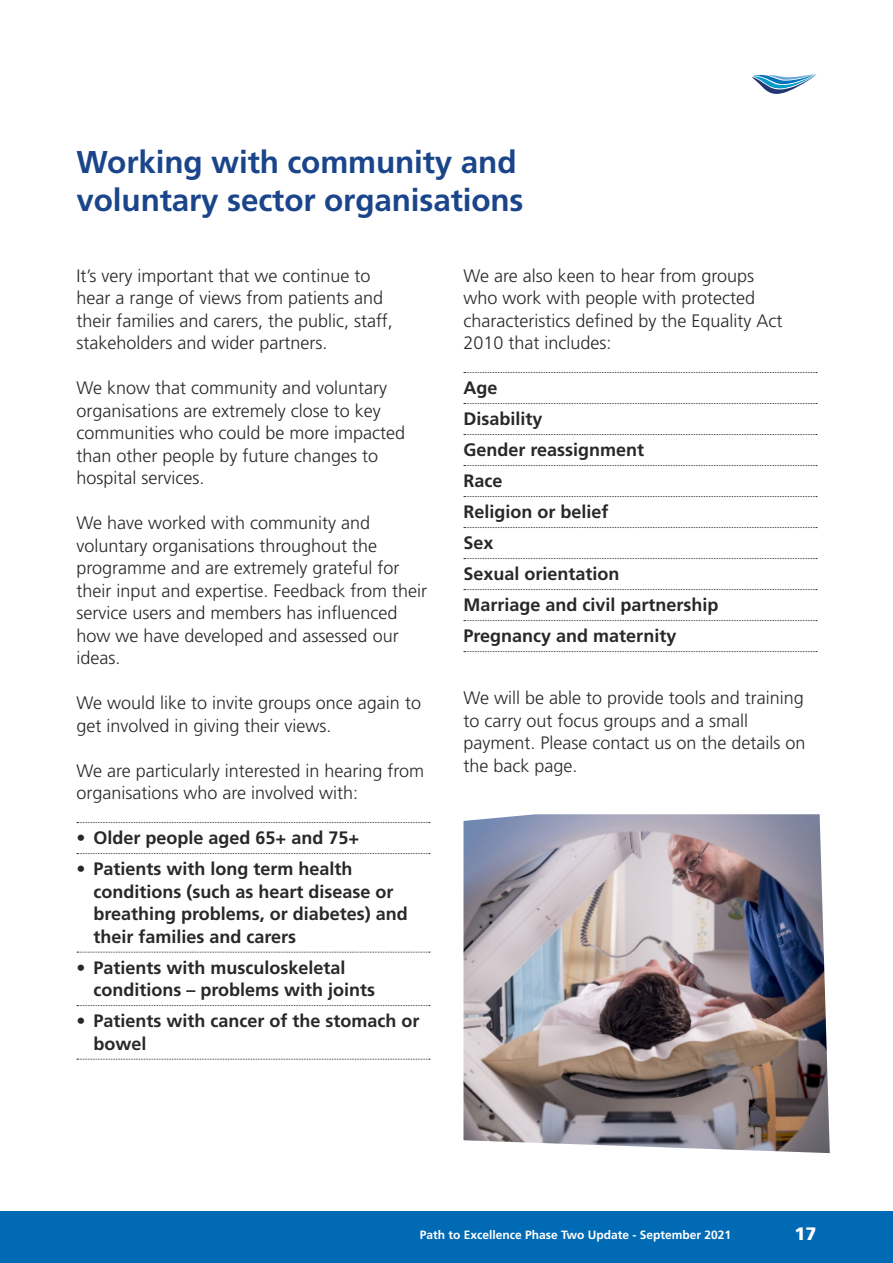
<style>
.page{position:relative;width:893px;height:1263px;background:#fff}
.page>*{position:absolute;margin:0;border:0;box-sizing:border-box;transform-origin:0 0}
.Heading_2{font:700 31.5px/37.8px "Frutiger";letter-spacing:-.005em;color:#1a458a}
.Body{font:300 18px/22.5px "Frutiger";color:#282827}
.Bullets{font:700 18px/22.5px "Frutiger";color:#282827}
.t1{font:900 18px "Frutiger";color:#fff}
.Body-2{font:700 12px "Frutiger";color:#fff}
</style>
<div class="page">
<div style="left:0;top:1212px;width:893px;height:51px;background:#006ab4"></div>
<svg style="left:77px;top:822px;width:353px;height:1px"></svg>
<svg style="left:77px;top:853px;width:353px;height:1px"></svg>
<svg style="left:77px;top:952px;width:353px;height:1px"></svg>
<svg style="left:77px;top:1005px;width:353px;height:1px"></svg>
<svg style="left:77px;top:1059px;width:353px;height:1px"></svg>
<svg style="left:464px;top:372px;width:353px;height:1px"></svg>
<svg style="left:464px;top:403px;width:353px;height:1px"></svg>
<svg style="left:464px;top:434px;width:353px;height:1px"></svg>
<svg style="left:464px;top:465px;width:353px;height:1px"></svg>
<svg style="left:464px;top:496px;width:353px;height:1px"></svg>
<svg style="left:464px;top:527px;width:353px;height:1px"></svg>
<svg style="left:464px;top:558px;width:353px;height:1px"></svg>
<svg style="left:464px;top:589px;width:353px;height:1px"></svg>
<svg style="left:464px;top:620px;width:353px;height:1px"></svg>
<svg style="left:464px;top:651px;width:353px;height:1px"></svg>
<svg style="left:752px;top:74px;width:65px;height:20px"></svg>
<img style="left:463px;top:814px;width:367px;height:339px">
<p class="Heading_2" style="left:77px;top:143px;width:448px">Working with community and voluntary sector organisations</p>
<p class="Body" style="left:77px;top:264px;width:318px">It’s very important that we continue to hear a range of views from patients and their families and carers, the public, staff, stakeholders and wider partners.</p>
<p class="Body" style="left:77px;top:377px;width:330px">We know that community and voluntary organisations are extremely close to key communities who could be more impacted than other people by future changes to hospital services.</p>
<p class="Body" style="left:77px;top:512px;width:352px">We have worked with community and voluntary organisations throughout the programme and are extremely grateful for their input and expertise. Feedback from their service users and members has influenced how we have developed and assessed our ideas.</p>
<p class="Body" style="left:77px;top:692px;width:346px">We would like to invite groups once again to get involved in giving their views.</p>
<p class="Body" style="left:77px;top:759px;width:349px">We are particularly interested in hearing from organisations who are involved with:</p>
<p class="Bullets" style="left:77px;top:826px;width:284px">• Older people aged 65+ and 75+</p>
<p class="Bullets" style="left:94px;top:857px;width:316px;text-indent:-17px">• Patients with long term health conditions (such as heart disease or breathing problems, or diabetes) and their families and carers</p>
<p class="Bullets" style="left:94px;top:956px;width:283px;text-indent:-17px">• Patients with musculoskeletal conditions – problems with joints</p>
<p class="Bullets" style="left:94px;top:1009px;width:328px;text-indent:-17px">• Patients with cancer of the stomach or bowel</p>
<p class="Body" style="left:463px;top:264px;width:320px">We are also keen to hear from groups who work with people with protected characteristics defined by the Equality Act 2010 that includes:</p>
<p class="Bullets" style="left:463px;top:376px;width:36px">Age</p>
<p class="Bullets" style="left:463px;top:407px;width:81px">Disability</p>
<p class="Bullets" style="left:463px;top:438px;width:182px">Gender reassignment</p>
<p class="Bullets" style="left:463px;top:469px;width:41px">Race</p>
<p class="Bullets" style="left:463px;top:500px;width:147px">Religion or belief</p>
<p class="Bullets" style="left:463px;top:531px;width:32px">Sex</p>
<p class="Bullets" style="left:463px;top:562px;width:158px">Sexual orientation</p>
<p class="Bullets" style="left:463px;top:593px;width:257px">Marriage and civil partnership</p>
<p class="Bullets" style="left:463px;top:624px;width:215px">Pregnancy and maternity</p>
<p class="Body" style="left:463px;top:687px;width:344px">We will be able to provide tools and training to carry out focus groups and a small payment. Please contact us on the details on the back page.</p>
<p class="Body-2" style="left:420px;top:1228px;width:313px">Path to Excellence Phase Two Update - September 2021</p>
<p class="t1" style="left:794px;top:1222px;width:24px">17</p>
</div>
